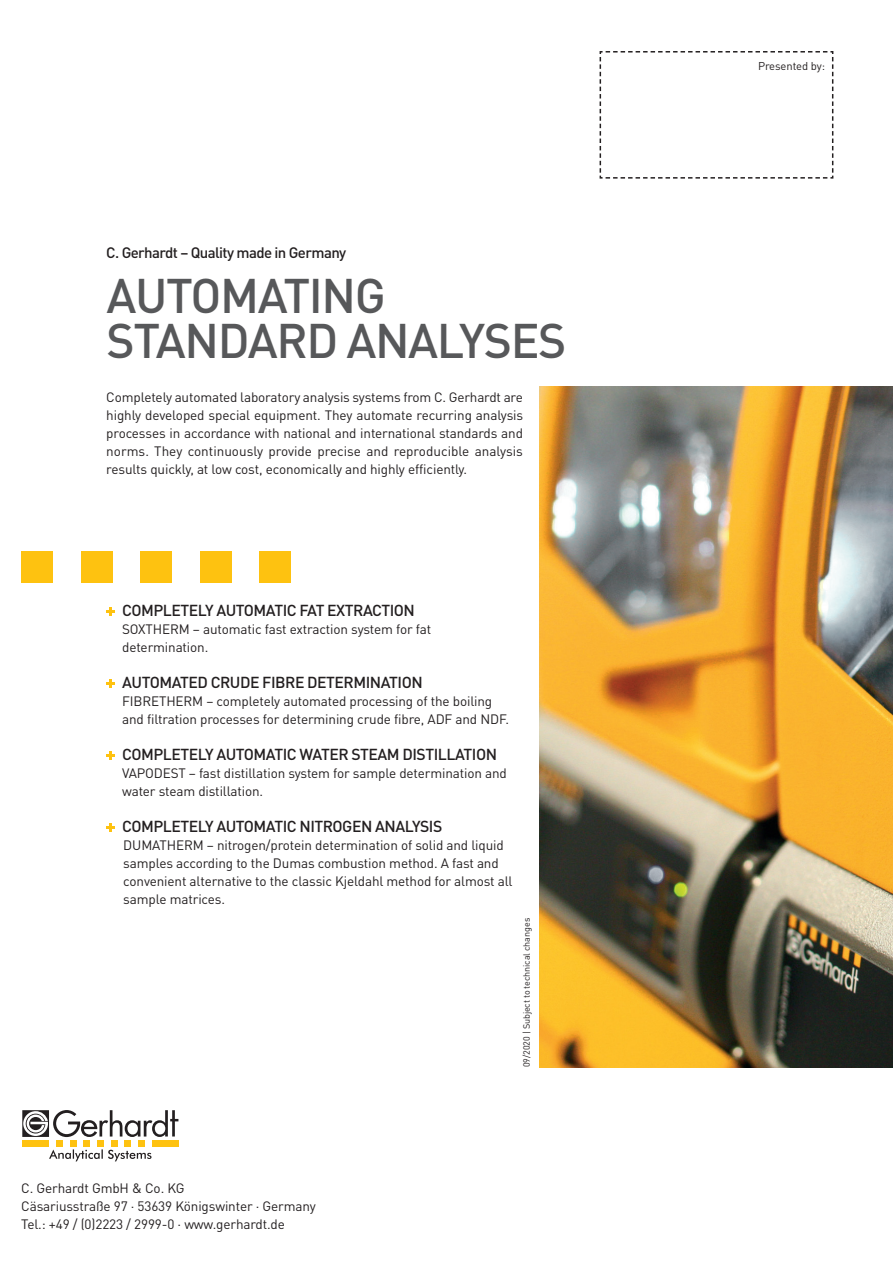
<style>
.page{position:relative;width:893px;height:1263px;background:#fff}
.page>*{position:absolute;margin:0;border:0;box-sizing:border-box;transform-origin:0 0}
.Headline_normal{font:500 48px/45px "DINOT";letter-spacing:-.03em;color:#57585a}
.Fließtext{font:500 15.75px "DINOT";letter-spacing:-.03em;color:#231f20}
.Headline_klein_EN{font:500 15px "DINOT";letter-spacing:-.04em;color:#231f20}
.Fließtext-2{font:13.5px/18px "DINOT";letter-spacing:-.01em;color:#231f20}
.t1{font:11.25px "DINOT";letter-spacing:-.01em;color:#231f20}
.t2{font:9px "DINOT";letter-spacing:-.01em;color:#231f20}
</style>
<div class="page">
<div style="left:21px;top:551px;width:32px;height:32px;background:#fec210"></div>
<div style="left:81px;top:551px;width:32px;height:32px;background:#fec210"></div>
<div style="left:140px;top:551px;width:32px;height:32px;background:#fec210"></div>
<div style="left:200px;top:551px;width:32px;height:32px;background:#fec210"></div>
<div style="left:259px;top:551px;width:32px;height:32px;background:#fec210"></div>
<svg style="left:22px;top:1110px;width:156px;height:27px"></svg>
<div style="left:56px;top:1140px;width:7px;height:7px;background:#fec210"></div>
<div style="left:70px;top:1140px;width:6px;height:7px;background:#fec210"></div>
<div style="left:83px;top:1140px;width:7px;height:7px;background:#fec210"></div>
<div style="left:97px;top:1140px;width:7px;height:7px;background:#fec210"></div>
<div style="left:111px;top:1140px;width:6px;height:7px;background:#fec210"></div>
<div style="left:124px;top:1140px;width:7px;height:7px;background:#fec210"></div>
<div style="left:138px;top:1140px;width:7px;height:7px;background:#fec210"></div>
<div style="left:152px;top:1140px;width:26px;height:7px;background:#fec210"></div>
<div style="left:22px;top:1140px;width:27px;height:7px;background:#fec210"></div>
<svg style="left:49px;top:1149px;width:102px;height:12px"></svg>
<svg style="left:599px;top:51px;width:235px;height:128px"></svg>
<img style="left:539px;top:387px;width:354px;height:680px">
<svg style="left:106px;top:679px;width:8px;height:9px"></svg>
<svg style="left:106px;top:752px;width:8px;height:8px"></svg>
<svg style="left:106px;top:823px;width:8px;height:9px"></svg>
<svg style="left:106px;top:607px;width:8px;height:9px"></svg>
<p class="Headline_klein_EN" style="left:106px;top:243px;width:241px">C. Gerhardt – Quality made in Germany</p>
<p class="Headline_normal" style="left:107px;top:272px;width:461px">AUTOMATING<br>STANDARD ANALYSES</p>
<p class="Fließtext-2" style="left:106px;top:387px;width:418px;text-align:justify">Completely automated laboratory analysis systems from C. Gerhardt are highly developed special equipment. They automate recurring analysis processes in accordance with national and international standards and norms. They continuously provide precise and reproducible analysis results quickly, at low cost, economically and highly efficiently.</p>
<p class="Fließtext" style="left:122px;top:600px;width:294px">COMPLETELY AUTOMATIC FAT EXTRACTION</p>
<p class="Fließtext-2" style="left:122px;top:620px;width:311px">SOXTHERM – automatic fast extraction system for fat determination.</p>
<p class="Fließtext" style="left:122px;top:672px;width:302px">AUTOMATED CRUDE FIBRE DETERMINATION</p>
<p class="Fließtext-2" style="left:122px;top:692px;width:389px">FIBRETHERM – completely automated processing of the boiling and filtration processes for determining crude fibre, ADF and NDF.</p>
<p class="Fließtext" style="left:122px;top:744px;width:376px">COMPLETELY AUTOMATIC WATER STEAM DISTILLATION</p>
<p class="Fließtext-2" style="left:122px;top:764px;width:386px">VAPODEST – fast distillation system for sample determination and water steam distillation.</p>
<p class="Fließtext" style="left:122px;top:816px;width:322px">COMPLETELY AUTOMATIC NITROGEN ANALYSIS</p>
<p class="Fließtext-2" style="left:123px;top:836px;width:391px">DUMATHERM – nitrogen/protein determination of solid and liquid samples according to the Dumas combustion method. A fast and convenient alternative to the classic Kjeldahl method for almost all sample matrices.</p>
<p class="t2" style="left:521px;top:1067px;width:151px;rotate:-90deg">09/2020 | Subject to technical changes</p>
<p class="Fließtext-2" style="left:21px;top:1178px;width:296px">C. Gerhardt GmbH &amp; Co. KG<br>Cäsariusstraße 97 · 53639 Königswinter · Germany<br>Tel.: +49 / (0)2223 / 2999-0 · www.gerhardt.de</p>
<p class="t1" style="left:758px;top:58px;width:69px">Presented by:</p>
</div>
